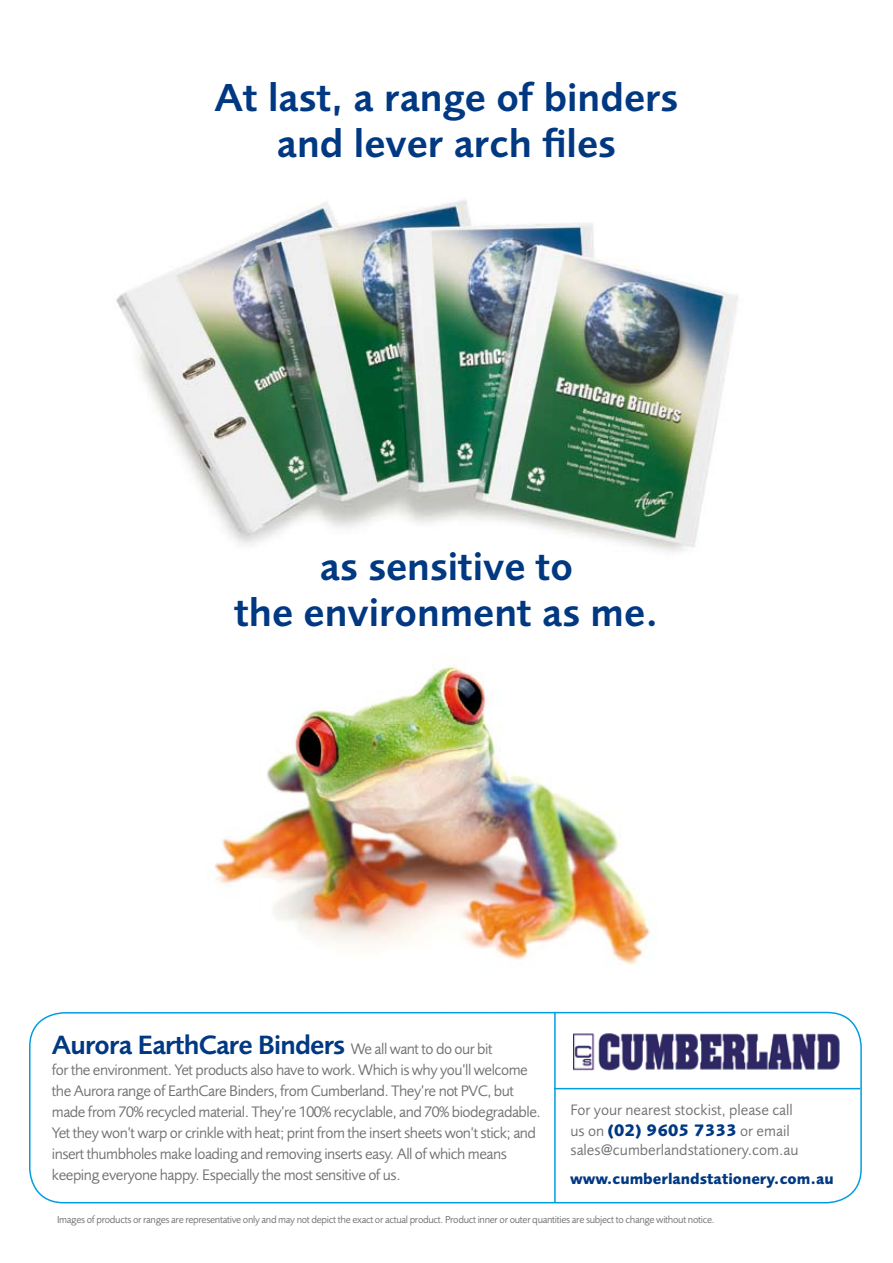
<style>
.page{position:relative;width:893px;height:1263px;background:#fff}
.page>*{position:absolute;margin:0;border:0;box-sizing:border-box;transform-origin:0 0}
.t1{font:600 40.5px/45.6px "Foundry Sans";color:#003882;text-align:center}
.t2{font:600 27.45px "Foundry Sans";letter-spacing:-.03em;color:#003882}
.t3{font:700 17.1px "Foundry Sans";color:#003882}
.t4{font:15.75px/21px "Foundry Sans";letter-spacing:-.03em;color:#707173}
.t5{font:15.6px "Foundry Sans";color:#707173}
.t6{font:700 15.6px "Foundry Sans";color:#003882}
.t7{font:10.5px "Foundry Sans";letter-spacing:-.03em;color:#707173}
.s1{font-weight:400;font-size:15.75px;color:#707173}
.s2{font-weight:400;font-size:15.6px;color:#707173}
</style>
<div class="page">
<img style="left:214px;top:663px;width:437px;height:302px">
<div style="left:29px;top:1012px;width:833px;height:191px;border:2px solid #009ee0;border-radius:34px"></div>
<img style="left:573px;top:1033px;width:267px;height:38px">
<hr style="left:554px;top:1088px;width:306px;height:1px;background:#009ee0">
<hr style="left:554px;top:1012px;width:2px;height:190px;background:#009ee0">
<img style="left:116px;top:200px;width:622px;height:352px">
<h1 class="t1" style="left:215px;top:75px;width:465px">At last, a range of binders and lever arch files</h1>
<h1 class="t1" style="left:234px;top:544px;width:426px">as sensitive to<br>the environment as me.</h1>
<h2 class="t2" style="left:52px;top:1029px;width:442px">Aurora EarthCare Binders <span class="s1">We all want to do our bit</span></h2>
<p class="t4" style="left:52px;top:1059px;width:491px">for the environment. Yet products also have to work. Which is why you’ll welcome the Aurora range of EarthCare Binders, from Cumberland. They’re not PVC, but made from 70% recycled material. They’re 100% recyclable, and 70% biodegradable.<br>Yet they won’t warp or crinkle with heat; print from the insert sheets won’t stick; and insert thumbholes make loading and removing inserts easy. All of which means keeping everyone happy. Especially the most sensitive of us.</p>
<p class="t5" style="left:570px;top:1101px;width:224px">For your nearest stockist, please call</p>
<p class="t3" style="left:570px;top:1120px;width:221px"><span class="s2">us on</span> (02) 9605 7333 <span class="s2">or email</span></p>
<p class="t5" style="left:570px;top:1140px;width:230px">sales@cumberlandstationery.com.au</p>
<p class="t6" style="left:570px;top:1170px;width:265px">www.cumberlandstationery.com.au</p>
<p class="t7" style="left:57px;top:1213px;width:659px">Images of products or ranges are representative only and may not depict the exact or actual product. Product inner or outer quantities are subject to change without notice.</p>
</div>
